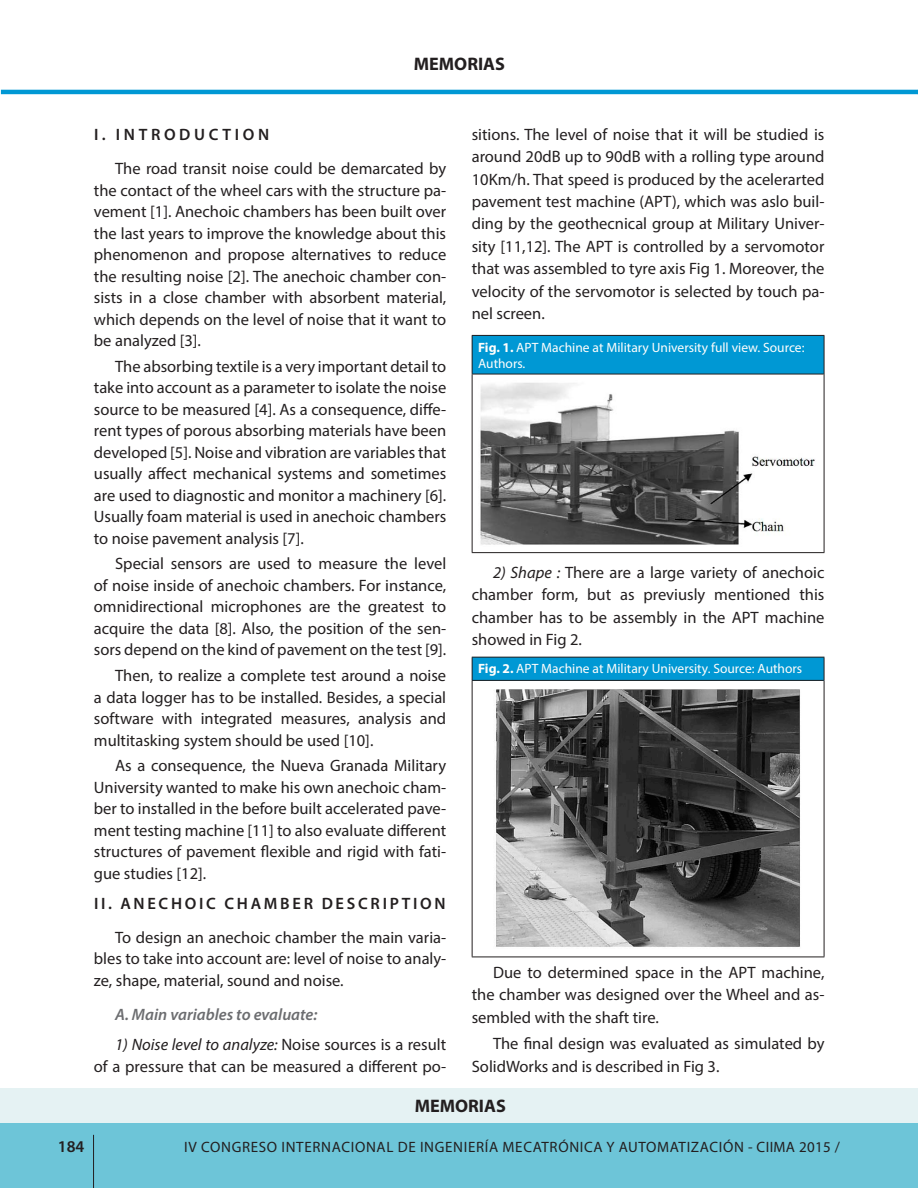
<style>
.page{position:relative;width:918px;height:1188px;background:#fff}
.page>*{position:absolute;margin:0;border:0;box-sizing:border-box;transform-origin:0 0}
.t1{font:700 18.15px "Myriad Pro";color:#231f20}
.t2{font:16.5px/21.5px "Myriad Pro";color:#231f20;text-align:justify}
.t3{font:600 16.5px "Myriad Pro";letter-spacing:.165em;color:#231f20}
.t4{font:italic 600 16.5px "Myriad Pro";color:#6c6d70}
.t5{font:600 16.5px "Myriad Pro";letter-spacing:.22em;color:#231f20}
.t6{font:15px "Myriad Pro";letter-spacing:.045em;color:#231f20}
.t7{font:13.5px/16.5px "Myriad Pro";color:#fffefc}
.s1{font-style:italic}
.s2{font-weight:700}
</style>
<div class="page">
<div style="left:1px;top:1095px;width:917px;height:93px;background:#6dc5d8"></div>
<hr style="left:1px;top:90px;width:917px;height:4px;background:#0098d4">
<hr style="left:93px;top:1135px;width:1px;height:53px;background:#231f20">
<div style="left:0;top:1088px;width:918px;height:35px;background:#e5f2f3"></div>
<div style="left:472px;top:335px;width:352px;height:39px;background:#0098d4"></div>
<hr style="left:472px;top:335px;width:352px;height:1px;background:#231f20">
<hr style="left:472px;top:336px;width:1px;height:38px;background:#231f20">
<hr style="left:472px;top:374px;width:352px;height:1px;background:#231f20">
<hr style="left:824px;top:336px;width:1px;height:38px;background:#231f20">
<hr style="left:472px;top:374px;width:1px;height:178px;background:#231f20">
<hr style="left:824px;top:374px;width:1px;height:178px;background:#231f20">
<hr style="left:472px;top:552px;width:352px;height:1px;background:#231f20">
<img style="left:480px;top:383px;width:335px;height:162px">
<div style="left:472px;top:657px;width:352px;height:23px;background:#0098d4"></div>
<hr style="left:472px;top:657px;width:352px;height:1px;background:#231f20">
<svg style="left:472px;top:658px;width:1px;height:22px"></svg>
<hr style="left:472px;top:680px;width:352px;height:1px;background:#231f20">
<svg style="left:824px;top:658px;width:1px;height:22px"></svg>
<hr style="left:472px;top:681px;width:1px;height:276px;background:#231f20">
<hr style="left:824px;top:680px;width:1px;height:277px;background:#231f20">
<hr style="left:472px;top:957px;width:352px;height:1px;background:#231f20">
<img style="left:496px;top:689px;width:304px;height:258px">
<p class="t1" style="left:414px;top:52px;width:93px">MEMORIAS</p>
<p class="t5" style="left:94px;top:124px;width:177px">I. INTRODUCTION</p>
<p class="t2" style="left:94px;top:158px;width:354px;text-indent:21px">The road transit noise could be demarcated by the contact of the wheel cars with the structure pa&shy;vement [1]. Anechoic chambers has been built over the last years to improve the knowledge about this phenomenon and propose alternatives to reduce the resulting noise [2]. The anechoic chamber con&shy;sists in a close chamber with absorbent material, which depends on the level of noise that it want to be analyzed [3].</p>
<p class="t2" style="left:94px;top:355px;width:354px;text-indent:21px">The absorbing textile is a very important detail to take into account as a parameter to isolate the noise source to be measured [4]. As a consequence, diffe&shy;rent types of porous absorbing materials have been developed [5]. Noise and vibration are variables that usually affect mechanical systems and sometimes are used to diagnostic and monitor a machinery [6].<br>Usually foam material is used in anechoic chambers to noise pavement analysis [7].</p>
<p class="t2" style="left:94px;top:553px;width:354px;text-indent:21px">Special sensors are used to measure the level of noise inside of anechoic chambers. For instance, omnidirectional microphones are the greatest to acquire the data [8]. Also, the position of the sen&shy;sors depend on the kind of pavement on the test [9].</p>
<p class="t2" style="left:94px;top:665px;width:354px;text-indent:21px">Then, to realize a complete test around a noise a data logger has to be installed. Besides, a special software with integrated measures, analysis and multitasking system should be used [10].</p>
<p class="t2" style="left:94px;top:755px;width:354px;text-indent:21px">As a consequence, the Nueva Granada Military University wanted to make his own anechoic cham&shy;ber to installed in the before built accelerated pave&shy;ment testing machine [11] to also evaluate different structures of pavement flexible and rigid with fati&shy;gue studies [12].</p>
<p class="t3" style="left:94px;top:893px;width:353px">II. ANECHOIC CHAMBER DESCRIPTION</p>
<p class="t2" style="left:94px;top:926px;width:354px;text-indent:21px">To design an anechoic chamber the main varia&shy;bles to take into account are: level of noise to analy&shy;ze, shape, material, sound and noise.</p>
<p class="t4" style="left:115px;top:1004px;width:204px">A. Main variables to evaluate:</p>
<p class="t2" style="left:94px;top:1034px;width:354px;text-align:right"><span class="s1">1) Noise level to analyze:</span> Noise sources is a result<br>of a pressure that can be measured a different po-</p>
<p class="t2" style="left:472px;top:123px;width:354px;line-height:22.4px">sitions. The level of noise that it will be studied is around 20dB up to 90dB with a rolling type around 10Km/h. That speed is produced by the acelerarted pavement test machine (APT), which was aslo buil&shy;ding by the geothecnical group at Military Univer&shy;sity [11,12]. The APT is controlled by a servomotor that was assembled to tyre axis Fig 1. Moreover, the velocity of the servomotor is selected by touch pa&shy;nel screen.</p>
<p class="t7" style="left:478px;top:339px;width:328px"><span class="s2">Fig. 1.</span> APT Machine at Military University full view. Source:<br>Authors.</p>
<p class="t2" style="left:472px;top:561px;width:354px;line-height:22.4px;text-indent:21px"><span class="s1">2) Shape :</span> There are a large variety of anechoic chamber form, but as previusly mentioned this chamber has to be assembly in the APT machine showed in Fig 2.</p>
<p class="t7" style="left:478px;top:660px;width:326px"><span class="s2">Fig. 2.</span> APT Machine at Military University. Source: Authors</p>
<p class="t2" style="left:472px;top:961px;width:354px;line-height:22.4px;text-indent:21px">Due to determined space in the APT machine, the chamber was designed over the Wheel and as&shy;sembled with the shaft tire.</p>
<p class="t2" style="left:472px;top:1032px;width:354px;line-height:22.4px;text-indent:21px">The final design was evaluated as simulated by<br>SolidWorks and is described in Fig 3.</p>
<p class="t1" style="left:415px;top:1094px;width:93px">MEMORIAS</p>
<p class="t3" style="left:58px;top:1136px;width:28px">184</p>
<p class="t6" style="left:184px;top:1138px;width:657px">IV CONGRESO INTERNACIONAL DE INGENIERÍA MECATRÓNICA Y AUTOMATIZACIÓN - CIIMA 2015 /</p>
</div>
